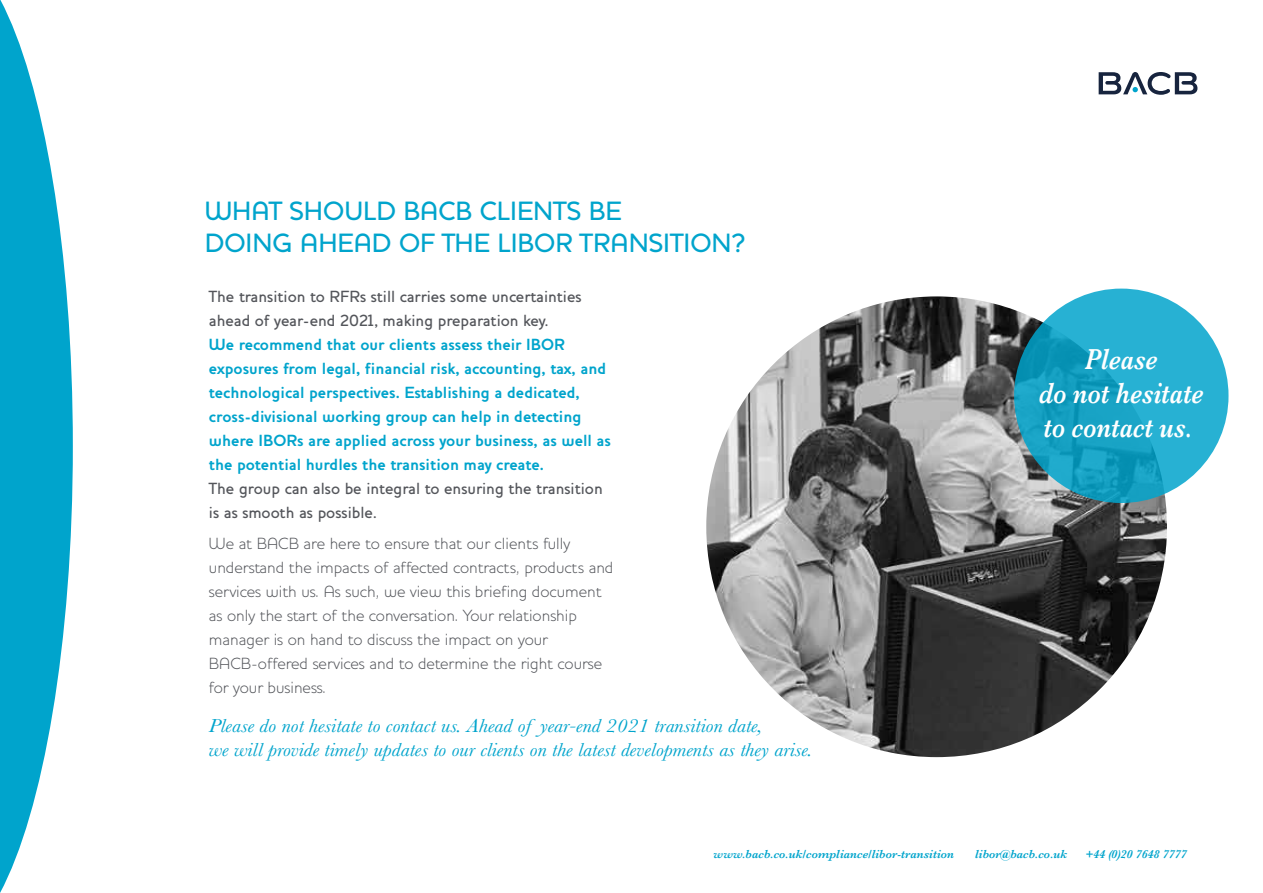
<style>
.page{position:relative;width:1263px;height:893px;background:#fff}
.page>*{position:absolute;margin:0;border:0;box-sizing:border-box;transform-origin:0 0}
.t1{font:italic 600 30px/34px "Baskerville";color:#fff;text-align:center;scale:.84 1}
.t2{font:500 27px/32.4px "Houschka";color:#00a4cc}
.t3{font:italic 19.5px/24px "Baskerville";color:#00a4cc;scale:1.1 1}
.t4{font:300 16.5px/24px "Houschka";color:#54565b}
.t5{font:700 16.5px/24px "Houschka";color:#00a4cc}
.t6{font:500 16.5px/24px "Houschka";color:#54565b}
.t7{font:italic 600 12px "Baskerville";color:#00a4cc}
</style>
<div class="page">
<svg style="left:0;top:0;width:73px;height:893px;fill:#00a4cc"></svg>
<svg style="left:1099px;top:72px;width:98px;height:23px"></svg>
<img style="left:706px;top:296px;width:461px;height:461px;border-radius:230px">
<svg style="left:1014px;top:289px;width:214px;height:214px;background:#1da7c9"></svg>
<h2 class="t2" style="left:205px;top:195px;width:541px">WHAT SHOULD BACB CLIENTS BE<br>DOING AHEAD OF THE LIBOR TRANSITION?</h2>
<p class="t6" style="left:209px;top:284px;width:374px">The transition to RFRs still carries some uncertainties ahead of year-end 2021, making preparation key.</p>
<p class="t5" style="left:209px;top:332px;width:404px">We recommend that our clients assess their IBOR exposures from legal, financial risk, accounting, tax, and technological perspectives. Establishing a dedicated, cross-divisional working group can help in detecting where IBORs are applied across your business, as well as the potential hurdles the transition may create.</p>
<p class="t6" style="left:209px;top:476px;width:395px">The group can also be integral to ensuring the transition is as smooth as possible.</p>
<p class="t4" style="left:209px;top:532px;width:406px">We at BACB are here to ensure that our clients fully understand the impacts of affected contracts, products and services with us. As such, we view this briefing document as only the start of the conversation. Your relationship manager is on hand to discuss the impact on your BACB-offered services and to determine the right course for your business.</p>
<p class="t3" style="left:209px;top:714px;width:550px">Please do not hesitate to contact us. Ahead of year-end 2021 transition date,<br>we will provide timely updates to our clients on the latest developments as they arise.</p>
<h1 class="t1" style="left:1039px;top:342px;width:197px">Please<br>do not hesitate to contact us.</h1>
<p class="t7" style="left:714px;top:846px;width:242px">www.bacb.co.uk/compliance/libor-transition</p>
<p class="t7" style="left:975px;top:846px;width:94px">libor@bacb.co.uk</p>
<p class="t7" style="left:1085px;top:846px;width:103px">+44 (0)20 7648 7777</p>
</div>
